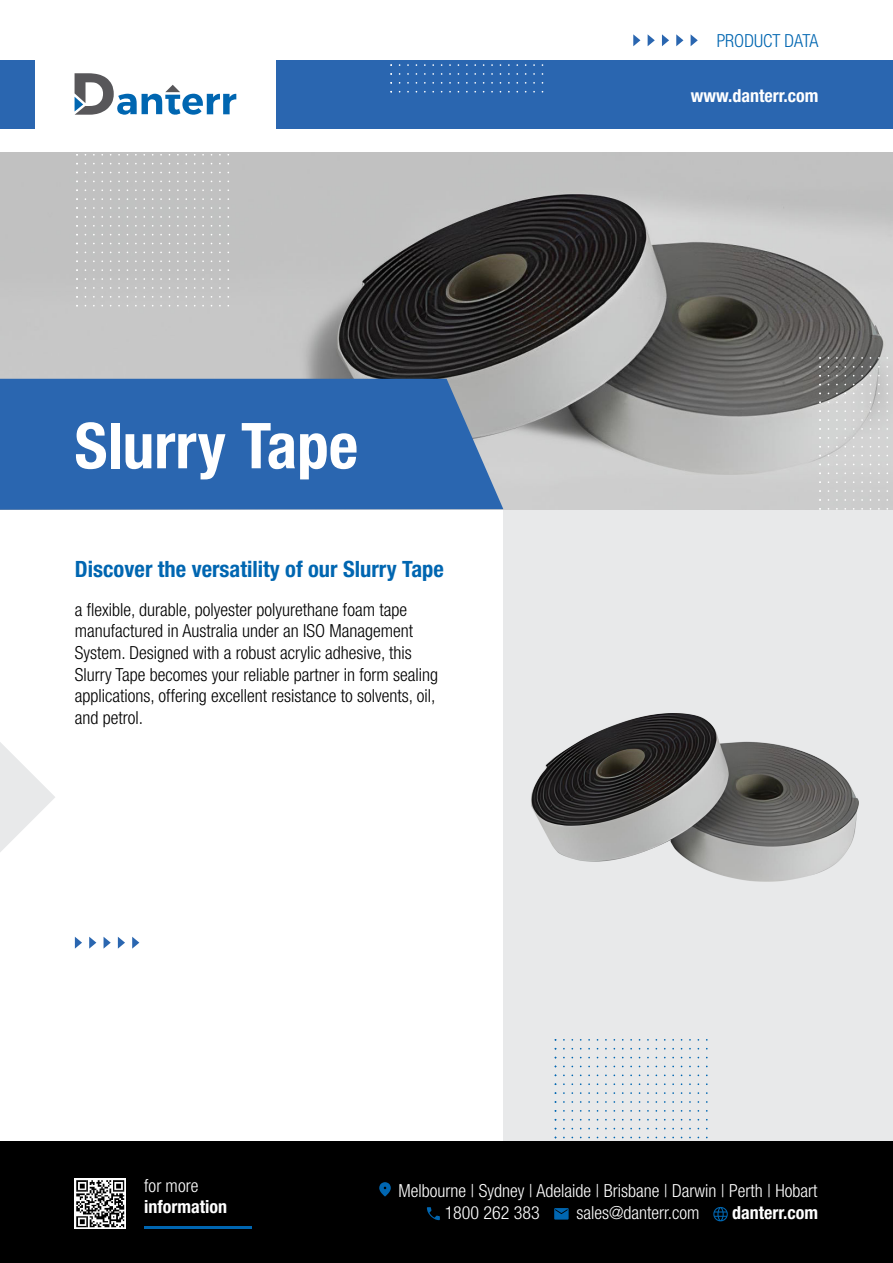
<style>
.page{position:relative;width:893px;height:1263px;background:#fff}
.page>*{position:absolute;margin:0;border:0;box-sizing:border-box;transform-origin:0 0}
.t1{font:700 condensed 63.3px "Helvetica Neue";color:#fff}
.t2{font:700 condensed 22.5px "Helvetica Neue";color:#0066b1}
.t3{font:300 condensed 18px/21.6px "Helvetica Neue";color:#000}
.t4{font:300 condensed 18px/22.5px "Helvetica Neue";color:#fff}
.t5{font:700 condensed 18px "Helvetica Neue";color:#fff}
.t6{font:300 condensed 18px "Helvetica Neue";color:#0066b1}
</style>
<div class="page">
<div style="left:503px;top:509px;width:390px;height:632px;background:#e8e9ea"></div>
<svg style="left:117px;top:94px;width:45px;height:21px"></svg>
<svg style="left:207px;top:94px;width:29px;height:20px"></svg>
<svg style="left:165px;top:85px;width:38px;height:30px"></svg>
<svg style="left:75px;top:73px;width:39px;height:42px"></svg>
<img style="left:0;top:152px;width:893px;height:357px">
<svg style="left:0;top:742px;width:55px;height:110px"></svg>
<svg style="left:886px;top:357px;width:7px;height:2px"></svg>
<svg style="left:886px;top:366px;width:7px;height:2px"></svg>
<svg style="left:886px;top:401px;width:7px;height:2px"></svg>
<svg style="left:886px;top:410px;width:7px;height:2px"></svg>
<svg style="left:886px;top:419px;width:7px;height:2px"></svg>
<svg style="left:886px;top:428px;width:7px;height:2px"></svg>
<svg style="left:886px;top:437px;width:7px;height:2px"></svg>
<svg style="left:886px;top:472px;width:7px;height:2px"></svg>
<svg style="left:886px;top:481px;width:7px;height:2px"></svg>
<svg style="left:886px;top:490px;width:7px;height:2px"></svg>
<svg style="left:886px;top:499px;width:7px;height:2px"></svg>
<svg style="left:886px;top:508px;width:7px;height:2px"></svg>
<div style="left:0;top:379px;width:503px;height:131px;background:#2a66b0"></div>
<svg style="left:132px;top:937px;width:7px;height:12px"></svg>
<svg style="left:118px;top:937px;width:7px;height:12px"></svg>
<svg style="left:104px;top:937px;width:7px;height:11px"></svg>
<svg style="left:89px;top:937px;width:7px;height:12px"></svg>
<svg style="left:75px;top:937px;width:7px;height:12px"></svg>
<div style="left:0;top:1141px;width:893px;height:122px;background:#000"></div>
<hr style="left:144px;top:1226px;width:107px;height:3px;background:#0066b1">
<svg style="left:427px;top:1207px;width:13px;height:13px"></svg>
<svg style="left:713px;top:1207px;width:15px;height:14px"></svg>
<svg style="left:379px;top:1182px;width:12px;height:14px"></svg>
<svg style="left:554px;top:1208px;width:15px;height:11px"></svg>
<div style="left:0;top:60px;width:34px;height:68px;background:#2a66b0"></div>
<div style="left:277px;top:60px;width:616px;height:68px;background:#2a66b0"></div>
<img style="left:531px;top:713px;width:328px;height:169px">
<svg style="left:691px;top:34px;width:7px;height:12px"></svg>
<svg style="left:676px;top:34px;width:7px;height:12px"></svg>
<svg style="left:662px;top:34px;width:7px;height:12px"></svg>
<svg style="left:648px;top:34px;width:7px;height:12px"></svg>
<svg style="left:633px;top:34px;width:7px;height:12px"></svg>
<img style="left:75px;top:1178px;width:51px;height:51px">
<p class="t6" style="left:717px;top:34px;width:103px">PRODUCT DATA</p>
<h1 class="t1" style="left:75px;top:422px;width:285px">Slurry Tape</h1>
<p class="t2" style="left:75px;top:561px;width:370px">Discover the versatility of our Slurry Tape</p>
<p class="t3" style="left:75px;top:600px;width:365px">a flexible, durable, polyester polyurethane foam tape manufactured in Australia under an ISO Management System. Designed with a robust acrylic adhesive, this Slurry Tape becomes your reliable partner in form sealing applications, offering excellent resistance to solvents, oil, and petrol.</p>
<p class="t5" style="left:691px;top:89px;width:129px">www.danterr.com</p>
<p class="t4" style="left:144px;top:1175px;width:56px">for more</p>
<p class="t5" style="left:144px;top:1200px;width:84px">information</p>
<p class="t4" style="left:576px;top:1180px;width:242px;text-indent:-178px">Melbourne | Sydney | Adelaide | Brisbane | Darwin | Perth | Hobart sales@danterr.com</p>
<p class="t4" style="left:445px;top:1203px;width:97px">1800 262 383</p>
<p class="t5" style="left:732px;top:1206px;width:87px">danterr.com</p>
</div>
